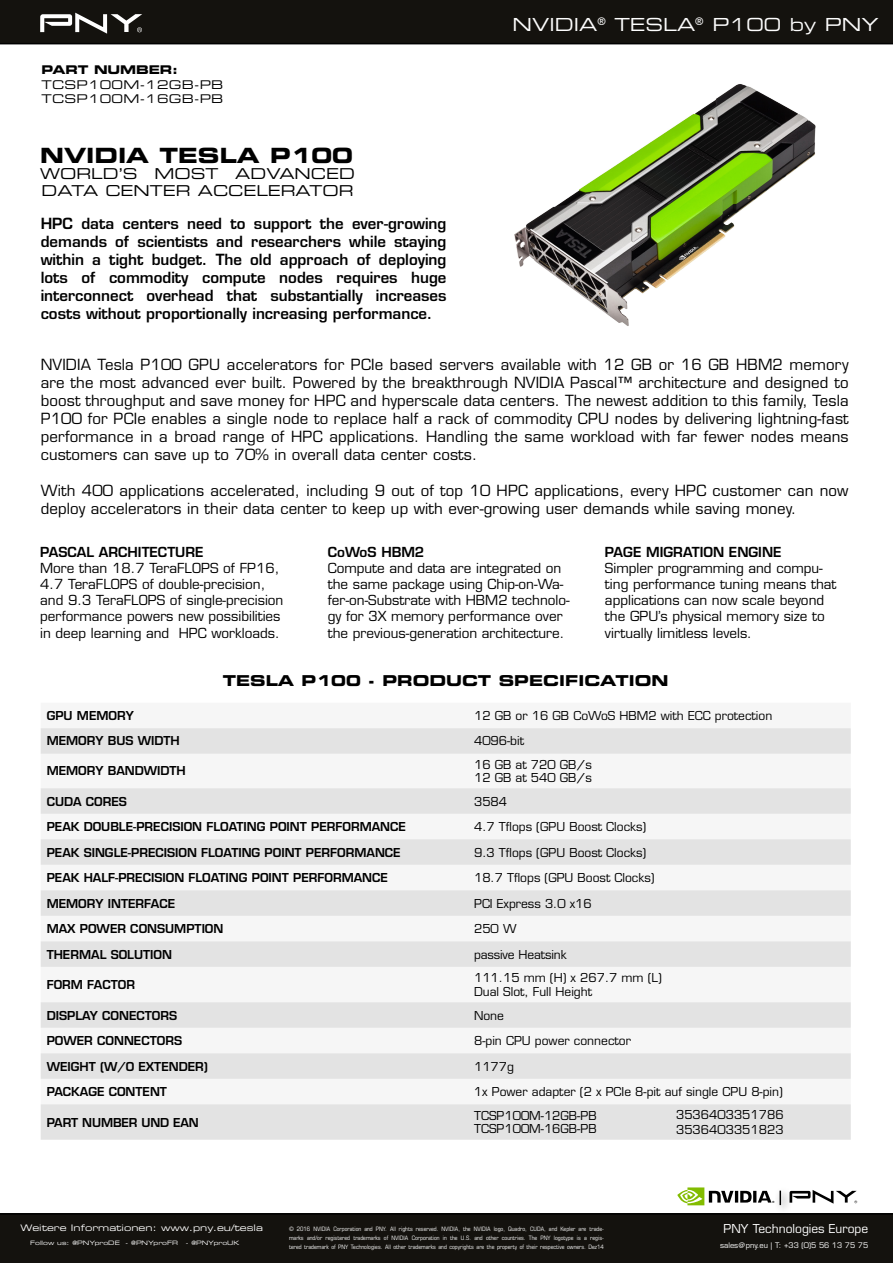
<style>
.page{position:relative;width:893px;height:1263px;background:#fff}
.page>*{position:absolute;margin:0;border:0;box-sizing:border-box;transform-origin:0 0}
.t1{font:21px "Eurostile LT Std Bold Ex 2";color:#000}
.t2{font:18px "Eurostile LT Std Ex 2";color:#fdfdfd}
.t3{font:15px/18px "Eurostile LT Std";letter-spacing:.01em;color:#000;text-align:justify}
.t4{font:600 15px/18px "Eurostile LT Std";color:#000;text-align:justify}
.t5{font:15px/16.5px "Eurostile LT Std Ex 2";color:#000}
.t6{font:15px "Eurostile LT Std Bold Ex 2";color:#000}
.t7{font:13.5px/16.2px "Eurostile LT Std";color:#000}
.t8{font:600 13.5px "Eurostile LT Std";color:#000}
.Right_Column{font:12px "Eurostile LT Std";color:#000}
.Body_Text{font:600 12px "Eurostile LT Std";color:#000}
.t9{font:12px "Eurostile LT Std Ex 2";letter-spacing:.02em;color:#000}
.t10{font:12px "Eurostile LT Std";color:#fff}
.t11{font:12px "Eurostile LT Std Bold Ex 2";letter-spacing:-.01em;color:#000}
.t12{font:9px "Eurostile LT Std Ex 2";color:#fff}
.t13{font:7.5px "Eurostile LT Std";color:#fff}
.t14{font:condensed 6px/9px "Eurostile LT Std";color:#fff;text-align:justify}
.t15{font:6px "Eurostile LT Std Ex 2";color:#fff}
.s1{color:#fdfdfd}
</style>
<div class="page">
<div style="left:770px;top:1182px;width:21px;height:32px;background:#fff;opacity:.75"></div>
<div style="left:0;top:1213px;width:893px;height:50px;background:#14120e"></div>
<svg style="left:789px;top:1190px;width:68px;height:14px"></svg>
<svg style="left:677px;top:1187px;width:104px;height:18px"></svg>
<svg style="left:41px;top:728px;width:810px;height:412px;fill:#e8e8e8"></svg>
<div style="left:0;top:0;width:893px;height:44px;background:#14120e"></div>
<img style="left:492px;top:32px;width:338px;height:294px">
<p class="t11" style="left:41px;top:62px;width:138px">PART NUMBER:</p>
<p class="t9" style="left:41px;top:76px;width:183px">TCSP100M-12GB-PB</p>
<p class="t9" style="left:41px;top:91px;width:183px">TCSP100M-16GB-PB</p>
<p class="t1" style="left:40px;top:140px;width:314px">NVIDIA TESLA P100</p>
<p class="t5" style="left:40px;top:165px;width:316px">WORLD’S MOST ADVANCED<br>DATA CENTER ACCELERATOR</p>
<p class="t2" style="left:512px;top:13px;width:368px">NVIDIA<sup>®</sup> TESLA<sup>®</sup> P100 by PNY</p>
<p class="t4" style="left:41px;top:215px;width:407px">HPC data centers need to support the ever-growing demands of scientists and researchers while staying within a tight budget. The old approach of deploying lots of commodity compute nodes requires huge interconnect overhead that substantially increases costs without proportionally increasing performance.</p>
<p class="t3" style="left:41px;top:356px;width:809px">NVIDIA Tesla P100 GPU accelerators for PCIe based servers available with 12 GB or 16 GB HBM2 memory are the most advanced ever built. Powered by the breakthrough NVIDIA Pascal™ architecture and designed to boost throughput and save money for HPC and hyperscale data centers. The newest addition to this family, Tesla P100 for PCIe enables a single node to replace half a rack of commodity CPU nodes by delivering lightning-fast performance in a broad range of HPC applications. Handling the same workload with far fewer nodes means customers can save up to 70% in overall data center costs.</p>
<p class="t3" style="left:41px;top:482px;width:809px">With 400 applications accelerated, including 9 out of top 10 HPC applications, every HPC customer can now deploy accelerators in their data center to keep up with ever-growing user demands while saving money.</p>
<p class="t8" style="left:40px;top:543px;width:165px">PASCAL ARCHITECTURE</p>
<p class="t7" style="left:40px;top:560px;width:245px">More than 18.7 TeraFLOPS of FP16, 4.7 TeraFLOPS of double-precision, and 9.3 TeraFLOPS of single-precision performance powers new possibilities in deep learning and HPC workloads.</p>
<p class="t8" style="left:328px;top:543px;width:98px">CoWoS HBM2</p>
<p class="t7" style="left:328px;top:560px;width:243px">Compute and data are integrated on the same package using Chip-on-Wa&shy;fer-on-Substrate with HBM2 technolo&shy;gy for 3X memory performance over the previous-generation architecture.</p>
<p class="t8" style="left:605px;top:543px;width:178px">PAGE MIGRATION ENGINE</p>
<p class="t7" style="left:605px;top:560px;width:233px">Simpler programming and compu&shy;ting performance tuning means that applications can now scale beyond the GPU’s physical memory size to virtually limitless levels.</p>
<p class="t6" style="left:223px;top:670px;width:447px">TESLA P100 - PRODUCT SPECIFICATION</p>
<p class="Body_Text" style="left:47px;top:708px;width:89px">GPU MEMORY</p>
<p class="Right_Column" style="left:474px;top:708px;width:300px">12 GB or 16 GB CoWoS HBM2 with ECC protection</p>
<p class="Body_Text" style="left:47px;top:733px;width:135px">MEMORY BUS WIDTH</p>
<p class="Right_Column" style="left:474px;top:734px;width:52px">4096-bit</p>
<p class="Body_Text" style="left:47px;top:763px;width:141px">MEMORY BANDWIDTH</p>
<p class="Right_Column" style="left:474px;top:757px;width:119px">16 GB at 720 GB/s</p>
<p class="Right_Column" style="left:474px;top:771px;width:119px">12 GB at 540 GB/s</p>
<p class="Body_Text" style="left:47px;top:793px;width:82px">CUDA CORES</p>
<p class="Right_Column" style="left:474px;top:794px;width:35px">3584</p>
<p class="Body_Text" style="left:47px;top:819px;width:361px">PEAK DOUBLE-PRECISION FLOATING POINT PERFORMANCE</p>
<p class="Right_Column" style="left:474px;top:819px;width:174px">4.7 Tflops (GPU Boost Clocks)</p>
<p class="Body_Text" style="left:47px;top:845px;width:356px">PEAK SINGLE-PRECISION FLOATING POINT PERFORMANCE</p>
<p class="Right_Column" style="left:474px;top:845px;width:174px">9.3 Tflops (GPU Boost Clocks)</p>
<p class="Body_Text" style="left:47px;top:870px;width:343px">PEAK HALF-PRECISION FLOATING POINT PERFORMANCE</p>
<p class="Right_Column" style="left:474px;top:870px;width:182px">18.7 Tflops (GPU Boost Clocks)</p>
<p class="Body_Text" style="left:47px;top:896px;width:130px">MEMORY INTERFACE</p>
<p class="Right_Column" style="left:474px;top:896px;width:119px">PCI Express 3.0 x16</p>
<p class="Body_Text" style="left:47px;top:921px;width:178px">MAX POWER CONSUMPTION</p>
<p class="Right_Column" style="left:474px;top:921px;width:44px">250 W</p>
<p class="Body_Text" style="left:47px;top:947px;width:127px">THERMAL SOLUTION</p>
<p class="Right_Column" style="left:474px;top:947px;width:94px">passive Heatsink</p>
<p class="Body_Text" style="left:47px;top:977px;width:90px">FORM FACTOR</p>
<p class="Right_Column" style="left:474px;top:970px;width:189px">111.15 mm (H) x 267.7 mm (L)</p>
<p class="Right_Column" style="left:474px;top:985px;width:120px">Dual Slot, Full Height</p>
<p class="Body_Text" style="left:47px;top:1007px;width:132px">DISPLAY CONECTORS</p>
<p class="Right_Column" style="left:474px;top:1008px;width:31px">None</p>
<p class="Body_Text" style="left:47px;top:1033px;width:137px">POWER CONNECTORS</p>
<p class="Right_Column" style="left:474px;top:1033px;width:159px">8-pin CPU power connector</p>
<p class="Body_Text" style="left:47px;top:1058px;width:163px">WEIGHT (W/O EXTENDER)</p>
<p class="Right_Column" style="left:474px;top:1059px;width:41px">1177g</p>
<p class="Body_Text" style="left:47px;top:1084px;width:122px">PACKAGE CONTENT</p>
<p class="Right_Column" style="left:474px;top:1084px;width:310px">1x Power adapter (2 x PCIe 8-pit auf single CPU 8-pin)</p>
<p class="Body_Text" style="left:47px;top:1114px;width:154px">PART NUMBER UND EAN</p>
<p class="Right_Column" style="left:676px;top:1108px;width:109px">3536403351786</p>
<p class="Right_Column" style="left:676px;top:1122px;width:109px">3536403351823</p>
<p class="Right_Column" style="left:474px;top:1108px;width:124px">TCSP100M-12GB-PB</p>
<p class="Right_Column" style="left:474px;top:1122px;width:124px">TCSP100M-16GB-PB</p>
<p class="t12" style="left:21px;top:1221px;width:244px">Weitere Informationen: www.pny.eu/tesla</p>
<p class="t15" style="left:30px;top:1238px;width:91px">Follow us: @PNYproDE</p>
<p class="t15" style="left:126px;top:1238px;width:54px">- @PNYpro<span class="s1">FR</span></p>
<p class="t15" style="left:186px;top:1238px;width:55px">- @PNYproUK</p>
<p class="t14" style="left:289px;top:1224px;width:316px">© 2016 NVIDIA Corporation and PNY. All rights reserved. NVIDIA, the NVIDIA logo, Quadro, CUDA, and Kepler are trade&shy;marks and/or registered trademarks of NVIDIA Corporation in the U.S. and other countries. The PNY logotype is a regis&shy;tered trademark of PNY Technologies. All other trademarks and copyrights are the property of their respective owners. Dez14</p>
<p class="t10" style="left:724px;top:1221px;width:146px">PNY Technologies Europe</p>
<p class="t13" style="left:720px;top:1241px;width:150px">sales@pny.eu | T: +33 (0)5 56 13 75 75</p>
</div>
